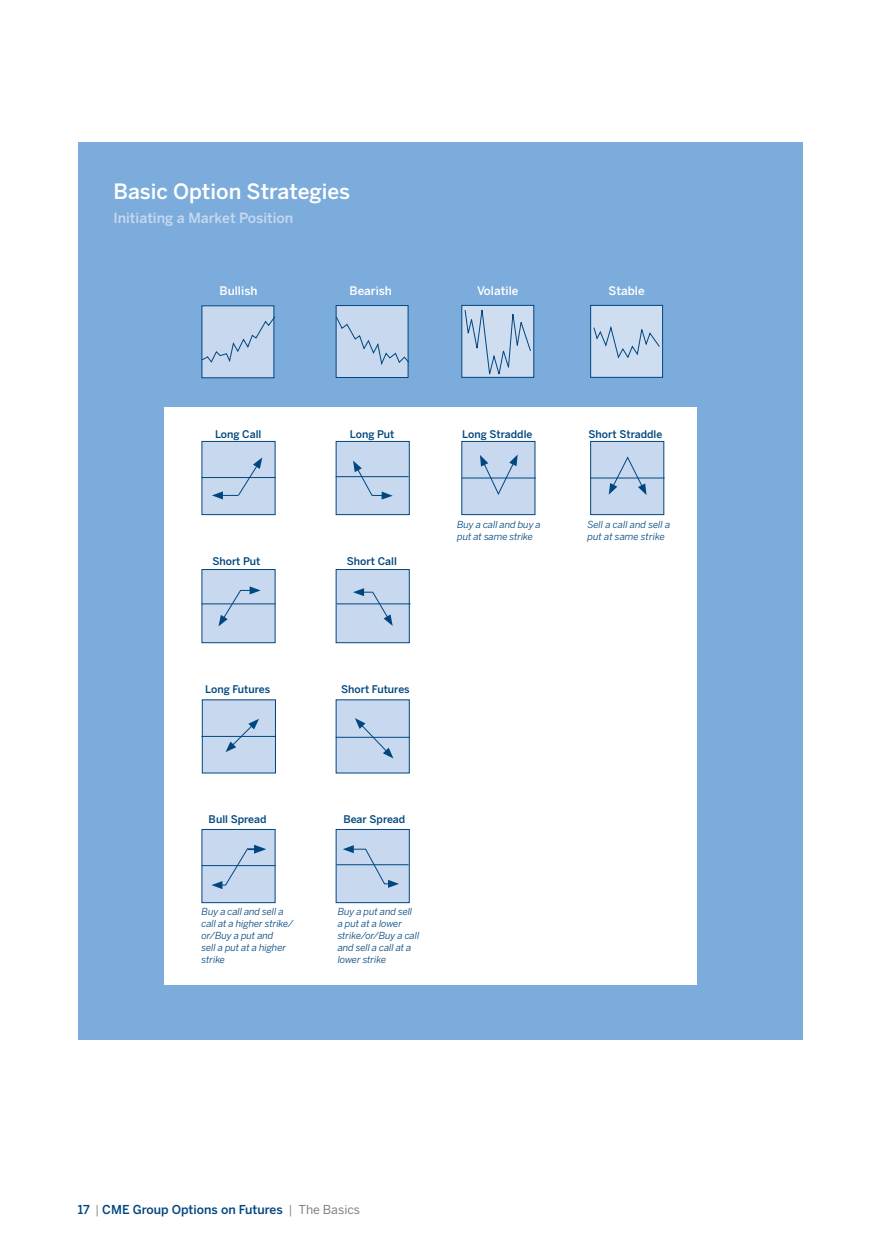
<style>
.page{position:relative;width:882px;height:1260px;background:#fff}
.page>*{position:absolute;margin:0;border:0;box-sizing:border-box;transform-origin:0 0}
.t1{font:500 21px "Benton Sans";color:#fff}
.t2{font:500 14px "Benton Sans";color:#c7d8ef}
.t3{font:500 12.25px "Benton Sans";color:#00467f}
.t4{font:500 11.72px "Benton Sans";color:#fff}
.t5{font:500 10.5px "Benton Sans";color:#00467f}
.t6{font:italic 9.62px/11.9px "Benton Sans";letter-spacing:-.01em;color:#00467f}
.s1{font-weight:400;color:#7e8083}
</style>
<div class="page">
<div style="left:79px;top:142px;width:724px;height:898px;background:#7cacdc"></div>
<div style="left:201px;top:305px;width:73px;height:73px;background:#c7d8ef;border:1px solid #00467f"></div>
<svg style="left:201px;top:315px;width:75px;height:49px"></svg>
<div style="left:336px;top:305px;width:73px;height:73px;background:#c7d8ef;border:1px solid #00467f"></div>
<svg style="left:335px;top:316px;width:74px;height:50px"></svg>
<svg style="left:590px;top:305px;width:73px;height:73px;background:#bccfe6"></svg>
<div style="left:164px;top:407px;width:532px;height:577px;background:#fff"></div>
<div style="left:202px;top:699px;width:74px;height:74px;background:#c7d8ef;border:1px solid #00467f"></div>
<hr style="left:201px;top:736px;width:75px;height:1px;background:#00467f">
<svg style="left:226px;top:719px;width:33px;height:33px"></svg>
<div style="left:201px;top:829px;width:75px;height:74px;background:#c7d8ef;border:1px solid #00467f"></div>
<hr style="left:201px;top:865px;width:75px;height:1px;background:#00467f">
<svg style="left:211px;top:845px;width:55px;height:44px"></svg>
<div style="left:336px;top:569px;width:74px;height:74px;background:#c7d8ef;border:1px solid #00467f"></div>
<hr style="left:336px;top:603px;width:75px;height:1px;background:#00467f">
<svg style="left:353px;top:588px;width:40px;height:38px"></svg>
<div style="left:201px;top:569px;width:75px;height:74px;background:#c7d8ef;border:1px solid #00467f"></div>
<hr style="left:201px;top:603px;width:75px;height:1px;background:#00467f">
<svg style="left:219px;top:586px;width:42px;height:40px"></svg>
<div style="left:336px;top:699px;width:74px;height:74px;background:#c7d8ef"></div>
<hr style="left:336px;top:737px;width:74px;height:1px;background:#00467f">
<svg style="left:355px;top:718px;width:38px;height:40px"></svg>
<div style="left:336px;top:829px;width:74px;height:74px;background:#c7d8ef;border:1px solid #00467f"></div>
<hr style="left:336px;top:864px;width:73px;height:1px;background:#00467f">
<svg style="left:343px;top:845px;width:56px;height:43px"></svg>
<div style="left:336px;top:441px;width:74px;height:74px;background:#c7d8ef;border:1px solid #00467f"></div>
<hr style="left:336px;top:476px;width:73px;height:1px;background:#00467f">
<svg style="left:353px;top:461px;width:40px;height:39px"></svg>
<div style="left:461px;top:441px;width:74px;height:74px;background:#c7d8ef;border:1px solid #00467f"></div>
<hr style="left:462px;top:478px;width:74px;height:1px;background:#00467f">
<svg style="left:480px;top:455px;width:38px;height:40px"></svg>
<div style="left:590px;top:441px;width:74px;height:74px;background:#c7d8ef;border:1px solid #00467f"></div>
<hr style="left:591px;top:478px;width:74px;height:1px;background:#00467f">
<svg style="left:609px;top:456px;width:38px;height:39px"></svg>
<svg style="left:461px;top:304px;width:74px;height:74px;background:#b3c9e2"></svg>
<div style="left:201px;top:441px;width:75px;height:74px;background:#c7d8ef;border:1px solid #00467f"></div>
<hr style="left:201px;top:477px;width:75px;height:1px;background:#00467f">
<svg style="left:212px;top:457px;width:50px;height:42px"></svg>
<h1 class="t1" style="left:113px;top:179px;width:238px">Basic Option Strategies</h1>
<h2 class="t2" style="left:113px;top:210px;width:181px">Initiating a Market Position</h2>
<p class="t4" style="left:220px;top:284px;width:40px">Bullish</p>
<p class="t4" style="left:350px;top:284px;width:44px">Bearish</p>
<p class="t4" style="left:477px;top:284px;width:43px">Volatile</p>
<p class="t4" style="left:609px;top:284px;width:38px">Stable</p>
<p class="t5" style="left:215px;top:428px;width:48px">Long Call</p>
<p class="t5" style="left:212px;top:555px;width:50px">Short Put</p>
<p class="t5" style="left:350px;top:428px;width:46px">Long Put</p>
<p class="t5" style="left:347px;top:555px;width:52px">Short Call</p>
<p class="t5" style="left:462px;top:428px;width:72px">Long Straddle</p>
<p class="t5" style="left:589px;top:428px;width:75px">Short Straddle</p>
<p class="t6" style="left:457px;top:518px;width:85px">Buy a call and buy a put at same strike</p>
<p class="t6" style="left:587px;top:518px;width:84px">Sell a call and sell a put at same strike</p>
<p class="t5" style="left:205px;top:683px;width:66px">Long Futures</p>
<p class="t5" style="left:209px;top:812px;width:59px">Bull Spread</p>
<p class="t5" style="left:341px;top:683px;width:70px">Short Futures</p>
<p class="t5" style="left:344px;top:812px;width:63px">Bear Spread</p>
<p class="t6" style="left:202px;top:906px;width:93px">Buy a call and sell a call at a higher strike/ or/Buy a put and<br>sell a put at a higher strike</p>
<p class="t6" style="left:338px;top:906px;width:83px">Buy a put and sell a put at a lower strike/or/Buy a call and sell a call at a lower strike</p>
<p class="t3" style="left:78px;top:1202px;width:284px">17 <span class="s1">|</span> CME Group Options on Futures <span class="s1">|</span> <span class="s1">The Basics</span></p>
</div>
